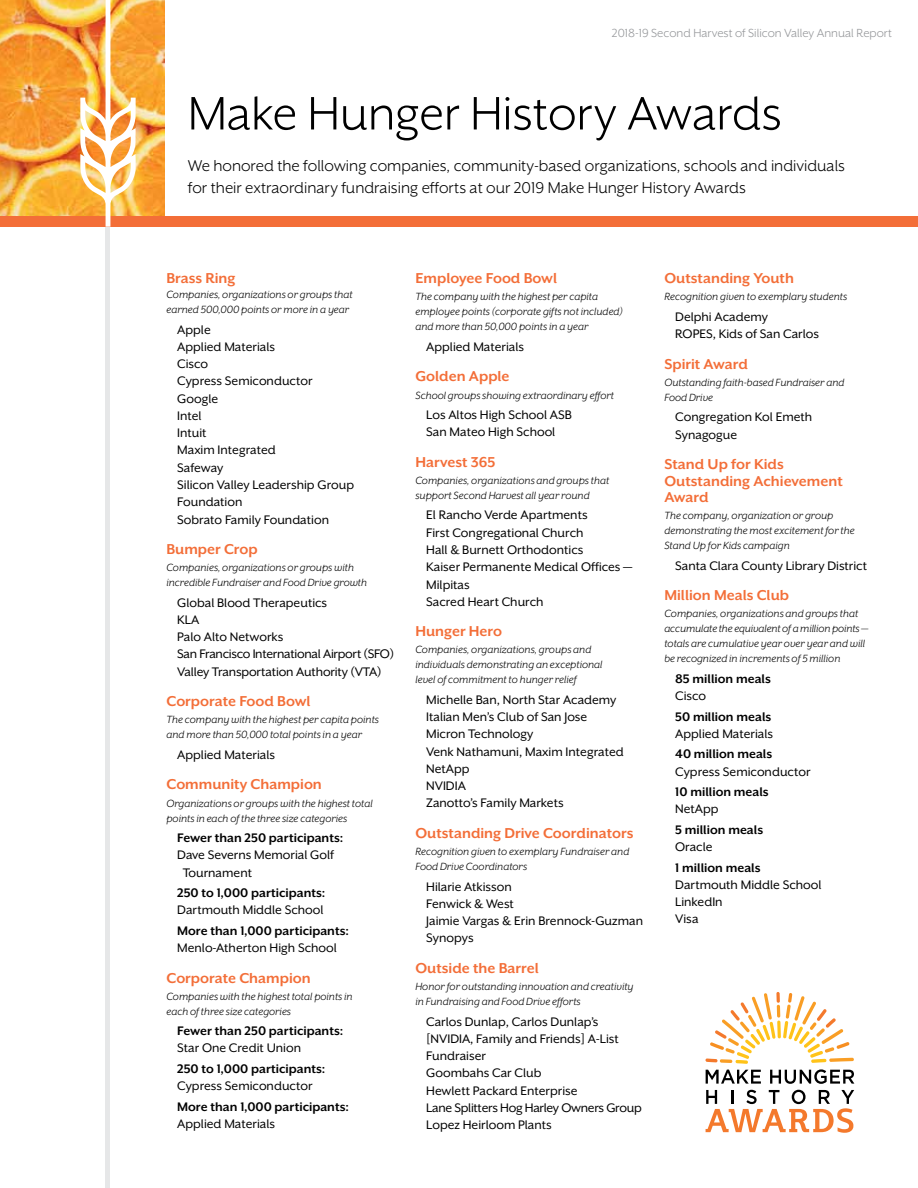
<style>
.page{position:relative;width:918px;height:1188px;background:#fff}
.page>*{position:absolute;margin:0;border:0;box-sizing:border-box;transform-origin:0 0}
.t1{font:54px "Mr Eaves XL San OT";color:#000}
.t2{font:18px/21.6px "Mr Eaves XL San OT";color:#000}
.t3{font:700 16.5px/16.5px "Mr Eaves XL San OT";color:#f36e38}
.t4{font:14.25px/17.2px "Mr Eaves XL San OT";color:#000}
.t5{font:700 14.25px "Mr Eaves XL San OT";color:#000}
.t6{font:13.5px "Mr Eaves XL San OT";color:#939598}
.t7{font:italic 12px/15px "Mr Eaves XL San OT";color:#000}
</style>
<div class="page">
<hr style="left:106px;top:225px;width:4px;height:963px;background:#e6e7e8">
<img style="left:0;top:0;width:164px;height:216px">
<div style="left:0;top:216px;width:918px;height:11px;background:#f36e38"></div>
<svg style="left:705px;top:992px;width:149px;height:92px"></svg>
<svg style="left:706px;top:1090px;width:148px;height:43px"></svg>
<img style="left:80px;top:0;width:56px;height:227px">
<p class="t6" style="left:612px;top:26px;width:282px">2018-19 Second Harvest of Silicon Valley Annual Report</p>
<h1 class="t1" style="left:188px;top:86px;width:595px">Make Hunger History Awards</h1>
<p class="t2" style="left:188px;top:155px;width:659px">We honored the following companies, community-based organizations, schools and individuals for their extraordinary fundraising efforts at our 2019 Make Hunger History Awards</p>
<p class="t3" style="left:166px;top:270px;width:71px">Brass Ring</p>
<p class="t7" style="left:166px;top:287px;width:188px">Companies, organizations or groups that earned 500,000 points or more in a year</p>
<p class="t4" style="left:177px;top:321px;width:178px">Apple<br>Applied Materials<br>Cisco<br>Cypress Semiconductor<br>Google<br>Intel<br>Intuit<br>Maxim Integrated<br>Safeway<br>Silicon Valley Leadership Group<br>Foundation<br>Sobrato Family Foundation</p>
<p class="t3" style="left:166px;top:541px;width:93px">Bumper Crop</p>
<p class="t7" style="left:166px;top:560px;width:202px">Companies, organizations or groups with incredible Fundraiser and Food Drive growth</p>
<p class="t4" style="left:177px;top:594px;width:218px">Global Blood Therapeutics<br>KLA<br>Palo Alto Networks<br>San Francisco International Airport (SFO)<br>Valley Transportation Authority (VTA)</p>
<p class="t3" style="left:166px;top:693px;width:146px">Corporate Food Bowl</p>
<p class="t7" style="left:166px;top:712px;width:214px">The company with the highest per capita points and more than 50,000 total points in a year</p>
<p class="t4" style="left:177px;top:746px;width:99px">Applied Materials</p>
<p class="t3" style="left:166px;top:776px;width:157px">Community Champion</p>
<p class="t7" style="left:166px;top:795px;width:208px">Organizations or groups with the highest total points in each of the three size categories</p>
<p class="t5" style="left:177px;top:831px;width:168px">Fewer than 250 participants:</p>
<p class="t4" style="left:183px;top:846px;width:153px;text-indent:-6px">Dave Severns Memorial Golf<br>Tournament</p>
<p class="t5" style="left:177px;top:886px;width:150px">250 to 1,000 participants:</p>
<p class="t4" style="left:177px;top:901px;width:148px">Dartmouth Middle School</p>
<p class="t5" style="left:177px;top:923px;width:173px">More than 1,000 participants:</p>
<p class="t4" style="left:177px;top:939px;width:161px">Menlo-Atherton High School</p>
<p class="t3" style="left:166px;top:969px;width:146px">Corporate Champion</p>
<p class="t7" style="left:166px;top:989px;width:188px">Companies with the highest total points in each of three size categories</p>
<p class="t5" style="left:177px;top:1024px;width:168px">Fewer than 250 participants:</p>
<p class="t4" style="left:177px;top:1040px;width:125px">Star One Credit Union</p>
<p class="t5" style="left:177px;top:1062px;width:150px">250 to 1,000 participants:</p>
<p class="t4" style="left:177px;top:1077px;width:137px">Cypress Semiconductor</p>
<p class="t5" style="left:177px;top:1099px;width:173px">More than 1,000 participants:</p>
<p class="t4" style="left:177px;top:1115px;width:99px">Applied Materials</p>
<p class="t3" style="left:415px;top:270px;width:143px">Employee Food Bowl</p>
<p class="t7" style="left:415px;top:289px;width:209px">The company with the highest per capita employee points (corporate gifts not included) and more than 50,000 points in a year</p>
<p class="t4" style="left:426px;top:338px;width:99px">Applied Materials</p>
<p class="t3" style="left:415px;top:368px;width:96px">Golden Apple</p>
<p class="t7" style="left:415px;top:387px;width:200px">School groups showing extraordinary effort</p>
<p class="t4" style="left:426px;top:406px;width:147px">Los Altos High School ASB<br>San Mateo High School</p>
<p class="t3" style="left:415px;top:454px;width:82px">Harvest 365</p>
<p class="t7" style="left:415px;top:473px;width:195px">Companies, organizations and groups that support Second Harvest all year round</p>
<p class="t4" style="left:426px;top:507px;width:208px">El Rancho Verde Apartments<br>First Congregational Church<br>Hall &amp; Burnett Orthodontics<br>Kaiser Permanente Medical Offices —<br>Milpitas<br>Sacred Heart Church</p>
<p class="t3" style="left:415px;top:623px;width:88px">Hunger Hero</p>
<p class="t7" style="left:415px;top:642px;width:189px">Companies, organizations, groups and individuals demonstrating an exceptional level of commitment to hunger relief</p>
<p class="t4" style="left:426px;top:691px;width:199px">Michelle Ban, North Star Academy<br>Italian Men’s Club of San Jose<br>Micron Technology<br>Venk Nathamuni, Maxim Integrated<br>NetApp<br>NVIDIA<br>Zanotto’s Family Markets</p>
<p class="t3" style="left:415px;top:825px;width:220px">Outstanding Drive Coordinators</p>
<p class="t7" style="left:415px;top:844px;width:215px">Recognition given to exemplary Fundraiser and<br>Food Drive Coordinators</p>
<p class="t4" style="left:426px;top:878px;width:218px">Hilarie Atkisson<br>Fenwick &amp; West<br>Jaimie Vargas &amp; Erin Brennock-Guzman<br>Synopys</p>
<p class="t3" style="left:415px;top:960px;width:125px">Outside the Barrel</p>
<p class="t7" style="left:415px;top:979px;width:220px">Honor for outstanding innovation and creativity in Fundraising and Food Drive efforts</p>
<p class="t4" style="left:426px;top:1013px;width:217px">Carlos Dunlap, Carlos Dunlap’s [NVIDIA, Family and Friends] A-List<br>Fundraiser<br>Goombahs Car Club<br>Hewlett Packard Enterprise<br>Lane Splitters Hog Harley Owners Group<br>Lopez Heirloom Plants</p>
<p class="t3" style="left:664px;top:270px;width:131px">Outstanding Youth</p>
<p class="t7" style="left:664px;top:289px;width:184px">Recognition given to exemplary students</p>
<p class="t4" style="left:675px;top:308px;width:145px">Delphi Academy<br>ROPES, Kids of San Carlos</p>
<p class="t3" style="left:664px;top:355px;width:85px">Spirit Award</p>
<p class="t7" style="left:664px;top:375px;width:182px">Outstanding faith-based Fundraiser and<br>Food Drive</p>
<p class="t4" style="left:675px;top:408px;width:139px">Congregation Kol Emeth<br>Synagogue</p>
<p class="t3" style="left:664px;top:456px;width:180px">Stand Up for Kids<br>Outstanding Achievement<br>Award</p>
<p class="t7" style="left:664px;top:508px;width:192px">The company, organization or group demonstrating the most excitement for the<br>Stand Up for Kids campaign</p>
<p class="t4" style="left:675px;top:557px;width:194px">Santa Clara County Library District</p>
<p class="t3" style="left:664px;top:587px;width:126px">Million Meals Club</p>
<p class="t7" style="left:664px;top:606px;width:205px">Companies, organizations and groups that accumulate the equivalent of a million points — totals are cumulative year over year and will be recognized in increments of 5 million</p>
<p class="t5" style="left:675px;top:672px;width:97px">85 million meals</p>
<p class="t4" style="left:675px;top:687px;width:33px">Cisco</p>
<p class="t5" style="left:675px;top:709px;width:98px">50 million meals</p>
<p class="t4" style="left:675px;top:725px;width:99px">Applied Materials</p>
<p class="t5" style="left:675px;top:747px;width:99px">40 million meals</p>
<p class="t4" style="left:675px;top:763px;width:137px">Cypress Semiconductor</p>
<p class="t5" style="left:675px;top:785px;width:95px">10 million meals</p>
<p class="t4" style="left:675px;top:801px;width:45px">NetApp</p>
<p class="t5" style="left:675px;top:823px;width:89px">5 million meals</p>
<p class="t4" style="left:675px;top:838px;width:39px">Oracle</p>
<p class="t5" style="left:675px;top:860px;width:87px">1 million meals</p>
<p class="t4" style="left:675px;top:876px;width:148px">Dartmouth Middle School<br>LinkedIn<br>Visa</p>
</div>
